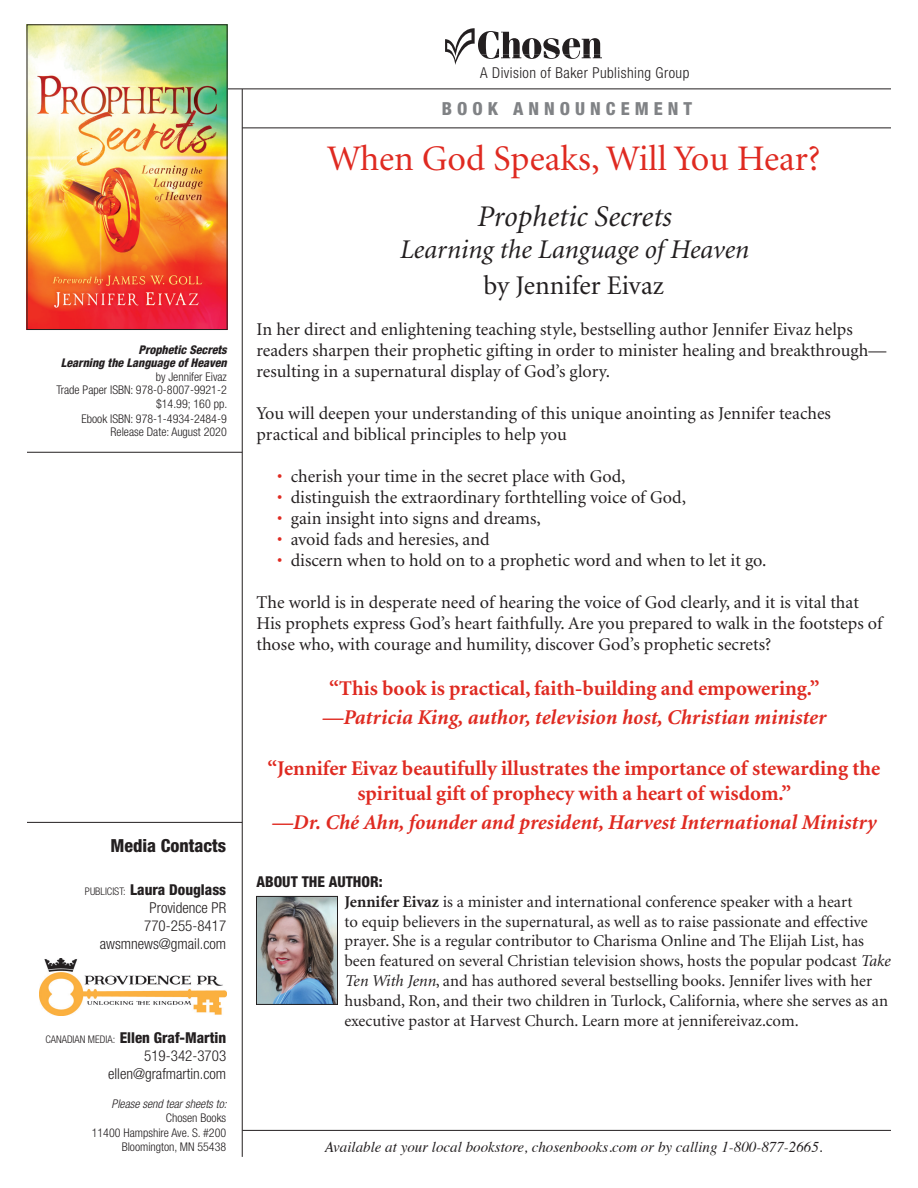
<style>
.page{position:relative;width:918px;height:1188px;background:#fff}
.page>*{position:absolute;margin:0;border:0;box-sizing:border-box;transform-origin:0 0}
.Head_1{font:36px "Minion";color:#df2a21}
.Head_2{font:italic 30px "Minion";color:#231f20}
.Head_2-2{font:italic 27px "Minion";color:#231f20}
.Head_2-3{font:27px "Minion";letter-spacing:-.005em;color:#231f20}
.t1{font:700 21px/25.2px "Minion";color:#df2a21;text-align:center}
.Quote_Author{font:italic 700 21px "Minion";color:#df2a21}
.Body_text{font:18px/21px "Minion";color:#231f20}
.t2{font:800 condensed 18px "Helvetica Neue";letter-spacing:.28em;color:#808285}
.t3{font:800 condensed 18px "Helvetica Neue";color:#231f20}
.Body_text-2{font:16.5px/19.8px "Minion";color:#231f20}
.t4{font:300 condensed 15px "Helvetica Neue";color:#231f20}
.t5{font:italic 15px "Times";color:#231f20}
.About_the_Author_Hea{font:800 condensed 15px "Helvetica Neue";color:#231f20}
.t6{font:300 condensed 15px "Helvetica Neue";letter-spacing:.03em;color:#231f20}
.Book_ID{font:300 condensed 12px "Helvetica Neue";color:#231f20}
.Book_Title{font:italic 800 condensed 12px "Helvetica Neue";color:#231f20}
.t7{font:italic 300 condensed 12px "Helvetica Neue";color:#231f20}
.s1{font-weight:300;font-size:10.5px}
.s2{color:#df2a21}
.s3{font-weight:700}
.s4{font-style:italic}
</style>
<div class="page">
<hr style="left:242px;top:89px;width:1px;height:1068px;background:#231f20">
<hr style="left:242px;top:1130px;width:649px;height:1px;background:#231f20">
<hr style="left:227px;top:89px;width:664px;height:1px;background:#231f20">
<hr style="left:242px;top:128px;width:649px;height:1px;background:#231f20">
<svg style="left:445px;top:28px;width:157px;height:37px"></svg>
<hr style="left:27px;top:822px;width:215px;height:1px;background:#231f20">
<hr style="left:27px;top:452px;width:215px;height:1px;background:#231f20">
<img style="left:29px;top:27px;width:196px;height:301px">
<img style="left:258px;top:898px;width:78px;height:105px">
<div style="left:256px;top:896px;width:82px;height:109px;border:1px solid #231f20"></div>
<img style="left:39px;top:958px;width:187px;height:58px">
<p class="Book_Title" style="left:138px;top:342px;width:90px">Prophetic Secrets</p>
<p class="Book_Title" style="left:61px;top:355px;width:167px">Learning the Language of Heaven</p>
<p class="Book_ID" style="left:156px;top:370px;width:73px">by Jennifer Eivaz</p>
<p class="Book_ID" style="left:56px;top:383px;width:172px">Trade Paper ISBN: 978-0-8007-9921-2</p>
<p class="Book_ID" style="left:156px;top:397px;width:73px">$14.99; 160 pp.</p>
<p class="Book_ID" style="left:82px;top:412px;width:147px">Ebook ISBN: 978-1-4934-2484-9</p>
<p class="Book_ID" style="left:111px;top:425px;width:118px">Release Date: August 2020</p>
<p class="t3" style="left:111px;top:835px;width:117px">Media Contacts</p>
<p class="About_the_Author_Hea" style="left:85px;top:881px;width:143px"><span class="s1">PUBLICIST:</span> Laura Douglass</p>
<p class="t4" style="left:150px;top:899px;width:78px">Providence PR</p>
<p class="t4" style="left:144px;top:917px;width:83px">770-255-8417</p>
<p class="t4" style="left:100px;top:935px;width:128px">awsmnews@gmail.com</p>
<p class="About_the_Author_Hea" style="left:45px;top:1028px;width:182px"><span class="s1">CANADIAN MEDIA:</span> Ellen Graf-Martin</p>
<p class="t4" style="left:144px;top:1047px;width:83px">519-342-3703</p>
<p class="t4" style="left:108px;top:1065px;width:120px">ellen@grafmartin.com</p>
<p class="t7" style="left:112px;top:1097px;width:117px">Please send tear sheets to:</p>
<p class="Book_ID" style="left:166px;top:1111px;width:62px">Chosen Books</p>
<p class="Book_ID" style="left:92px;top:1125px;width:136px">11400 Hampshire Ave. S. #200</p>
<p class="Book_ID" style="left:122px;top:1140px;width:106px">Bloomington, MN 55438</p>
<p class="t6" style="left:480px;top:64px;width:211px">A Division of Baker Publishing Group</p>
<p class="t2" style="left:442px;top:97px;width:252px">BOOK ANNOUNCEMENT</p>
<p class="Head_1" style="left:327px;top:141px;width:495px">When God Speaks, Will You Hear?</p>
<p class="Head_2" style="left:477px;top:202px;width:196px">Prophetic Secrets</p>
<p class="Head_2-2" style="left:399px;top:236px;width:351px">Learning the Language of Heaven</p>
<p class="Head_2-3" style="left:484px;top:272px;width:182px">by Jennifer Eivaz</p>
<p class="Body_text" style="left:256px;top:319px;width:632px">In her direct and enlightening teaching style, bestselling author Jennifer Eivaz helps readers sharpen their prophetic gifting in order to minister healing and breakthrough— resulting in a supernatural display of God’s glory.</p>
<p class="Body_text" style="left:256px;top:403px;width:576px">You will deepen your understanding of this unique anointing as Jennifer teaches practical and biblical principles to help you</p>
<p class="Body_text" style="left:277px;top:466px;width:350px"><span class="s2">•</span> cherish your time in the secret place with God,</p>
<p class="Body_text" style="left:277px;top:487px;width:410px"><span class="s2">•</span> distinguish the extraordinary forthtelling voice of God,</p>
<p class="Body_text" style="left:277px;top:508px;width:265px"><span class="s2">•</span> gain insight into signs and dreams,</p>
<p class="Body_text" style="left:277px;top:529px;width:214px"><span class="s2">•</span> avoid fads and heresies, and</p>
<p class="Body_text" style="left:277px;top:550px;width:491px"><span class="s2">•</span> discern when to hold on to a prophetic word and when to let it go.</p>
<p class="Body_text" style="left:256px;top:592px;width:627px">The world is in desperate need of hearing the voice of God clearly, and it is vital that<br>His prophets express God’s heart faithfully. Are you prepared to walk in the footsteps of those who, with courage and humility, discover God’s prophetic secrets?</p>
<p class="t1" style="left:329px;top:676px;width:492px">“This book is practical, faith-building and empowering.”</p>
<p class="Quote_Author" style="left:322px;top:707px;width:505px">—Patricia King, author, television host, Christian minister</p>
<p class="t1" style="left:267px;top:756px;width:614px">“Jennifer Eivaz beautifully illustrates the importance of stewarding the spiritual gift of prophecy with a heart of wisdom.”</p>
<p class="Quote_Author" style="left:272px;top:812px;width:606px">—Dr. Ché Ahn, founder and president, Harvest International Ministry</p>
<p class="About_the_Author_Hea" style="left:256px;top:872px;width:128px">ABOUT THE AUTHOR:</p>
<p class="Body_text-2" style="left:344px;top:892px;width:547px"><span class="s3">Jennifer Eivaz</span> is a minister and international conference speaker with a heart<br>to equip believers in the supernatural, as well as to raise passionate and effective prayer. She is a regular contributor to Charisma Online and The Elijah List, has been featured on several Christian television shows, hosts the popular podcast <span class="s4">Take Ten With Jenn</span>, and has authored several bestselling books. Jennifer lives with her husband, Ron, and their two children in Turlock, California, where she serves as an executive pastor at Harvest Church. Learn more at jennifereivaz.com.</p>
<p class="t5" style="left:325px;top:1134px;width:499px">Available at your local bookstore, chosenbooks.com or by calling 1-800-877-2665.</p>
</div>
